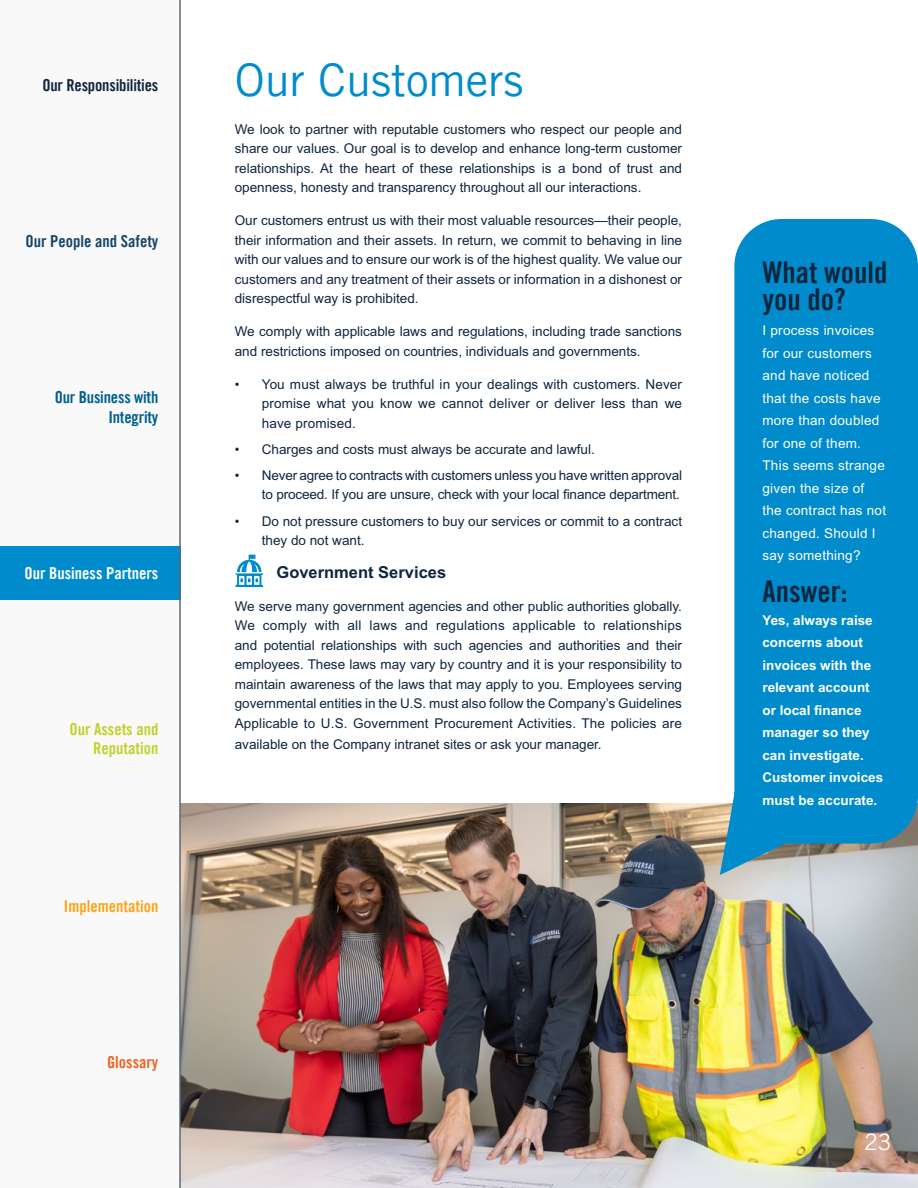
<style>
.page{position:relative;width:918px;height:1188px;background:#fff}
.page>*{position:absolute;margin:0;border:0;box-sizing:border-box;transform-origin:0 0}
.t1{font:45px "Trade Gothic LT Pro";color:#008ccc}
.t2{font:30px/27px "Trade Gothic LT Pro Bd Cn 20";color:#10263f}
.t3{font:22.5px "Trade Gothic LT Pro";color:#fff}
.t4{font:16.5px/19.5px "Trade Gothic LT Pro Bd Cn 20";letter-spacing:-.01em;color:#005f90;text-align:right}
.t5{font:16.5px/19.5px "Trade Gothic LT Pro Bd Cn 20";color:#bfd22b;text-align:right}
.t6{font:16.5px "Trade Gothic LT Pro Bd Cn 20";letter-spacing:-.01em;color:#10263f}
.t7{font:16.5px "Trade Gothic LT Pro Bd Cn 20";color:#fff}
.t8{font:700 16.5px "Arial MT Std";color:#10263f}
.t9{font:16.5px "Trade Gothic LT Pro Bd Cn 20";color:#164469}
.t10{font:16.5px "Trade Gothic LT Pro Bd Cn 20";color:#faa41a}
.t11{font:16.5px "Trade Gothic LT Pro Bd Cn 20";color:#f26322}
.t12{font:13.5px/19.5px "Arial MT Std";color:#10263f;text-align:justify}
.t13{font:13.5px/22.5px "Arial MT Std";letter-spacing:.02em;color:#fff}
.t14{font:700 13.5px/22.5px "Arial MT Std";color:#fff}
</style>
<div class="page">
<div style="left:0;top:0;width:179px;height:1188px;background:#f8f9f8"></div>
<div style="left:0;top:546px;width:180px;height:54px;background:#008ccc"></div>
<img style="left:181px;top:804px;width:737px;height:384px">
<div style="left:734px;top:219px;width:184px;height:625px;background:#008ccc;border-radius:47px"></div>
<svg style="left:720px;top:792px;width:71px;height:83px"></svg>
<svg style="left:236px;top:555px;width:27px;height:32px"></svg>
<hr style="left:179px;top:0;width:2px;height:1188px;background:#5d6a76">
<p class="t6" style="left:42px;top:75px;width:117px">Our Responsibilities</p>
<p class="t9" style="left:26px;top:231px;width:134px">Our People and Safety</p>
<p class="t4" style="left:55px;top:387px;width:105px">Our Business with<br>Integrity</p>
<p class="t7" style="left:25px;top:563px;width:135px">Our Business Partners</p>
<p class="t5" style="left:69px;top:719px;width:90px">Our Assets and<br>Reputation</p>
<p class="t10" style="left:64px;top:896px;width:96px">Implementation</p>
<p class="t11" style="left:107px;top:1052px;width:53px">Glossary</p>
<h1 class="t1" style="left:235px;top:53px;width:290px">Our Customers</h1>
<p class="t12" style="left:235px;top:119px;width:449px">We look to partner with reputable customers who respect our people and share our values. Our goal is to develop and enhance long-term customer relationships. At the heart of these relationships is a bond of trust and openness, honesty and transparency throughout all our interactions.</p>
<p class="t12" style="left:235px;top:211px;width:449px">Our customers entrust us with their most valuable resources—their people, their information and their assets. In return, we commit to behaving in line with our values and to ensure our work is of the highest quality. We value our customers and any treatment of their assets or information in a dishonest or disrespectful way is prohibited.</p>
<p class="t12" style="left:235px;top:322px;width:449px">We comply with applicable laws and regulations, including trade sanctions and restrictions imposed on countries, individuals and governments.</p>
<p class="t12" style="left:262px;top:374px;width:422px;text-indent:-27px">• You must always be truthful in your dealings with customers. Never promise what you know we cannot deliver or deliver less than we have promised.</p>
<p class="t12" style="left:235px;top:439px;width:362px">• Charges and costs must always be accurate and lawful.</p>
<p class="t12" style="left:235px;top:466px;width:449px;text-align:right">• Never agree to contracts with customers unless you have written approval to proceed. If you are unsure, check with your local finance department.</p>
<p class="t12" style="left:262px;top:511px;width:422px;text-indent:-27px">• Do not pressure customers to buy our services or commit to a contract they do not want.</p>
<p class="t8" style="left:277px;top:562px;width:171px">Government Services</p>
<p class="t12" style="left:235px;top:596px;width:449px">We serve many government agencies and other public authorities globally.<br>We comply with all laws and regulations applicable to relationships and potential relationships with such agencies and authorities and their employees. These laws may vary by country and it is your responsibility to maintain awareness of the laws that may apply to you. Employees serving governmental entities in the U.S. must also follow the Company’s Guidelines Applicable to U.S. Government Procurement Activities. The policies are</p>
<p class="t12" style="left:235px;top:734px;width:368px">available on the Company intranet sites or ask your manager.</p>
<h2 class="t2" style="left:762px;top:258px;width:126px">What would you do?</h2>
<p class="t13" style="left:762px;top:319px;width:125px">I process invoices for our customers and have noticed that the costs have more than doubled for one of them.<br>This seems strange given the size of the contract has not changed. Should I say something?</p>
<h2 class="t2" style="left:762px;top:578px;width:86px">Answer:</h2>
<p class="t14" style="left:762px;top:609px;width:122px">Yes, always raise concerns about invoices with the relevant account or local finance manager so they can investigate.<br>Customer invoices must be accurate.</p>
<h3 class="t3" style="left:864px;top:1129px;width:29px">23</h3>
</div>
